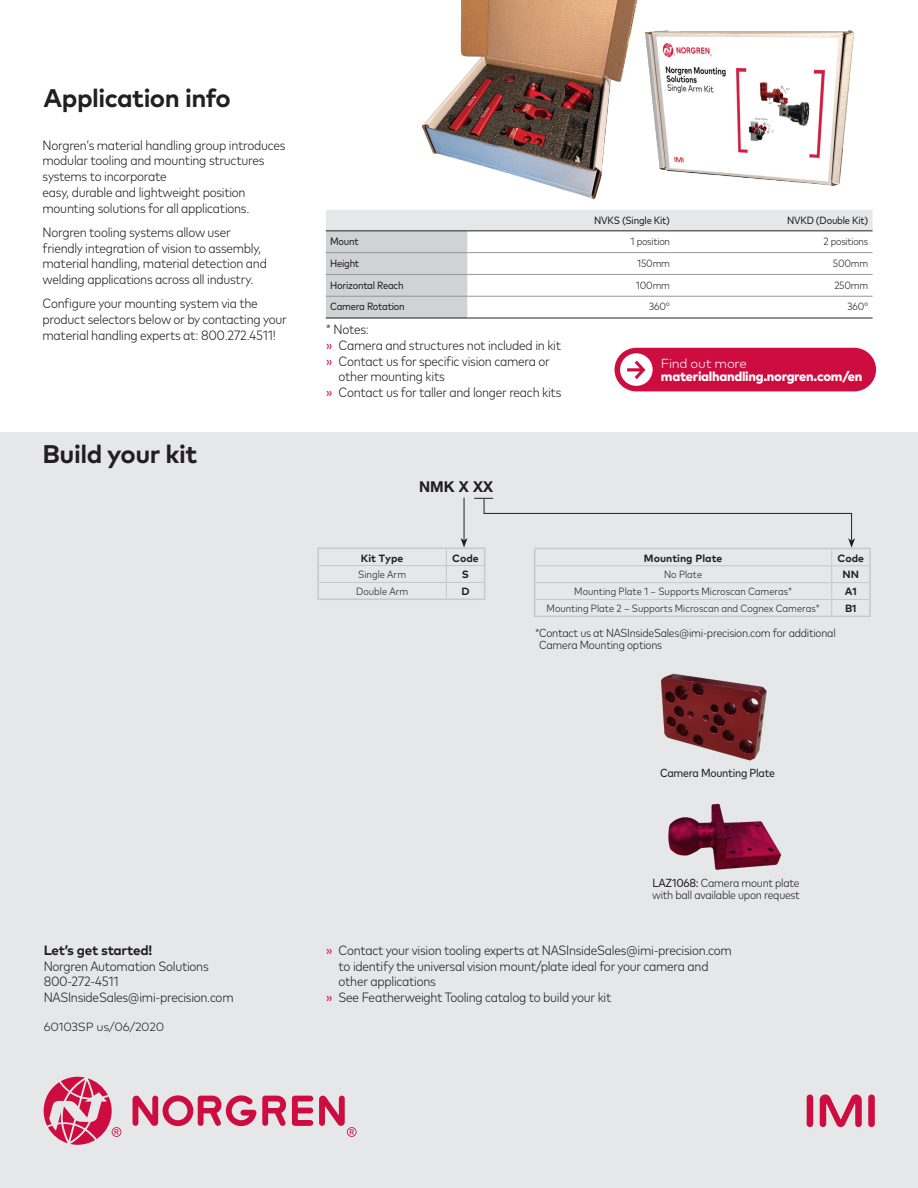
<style>
.page{position:relative;width:918px;height:1188px;background:#fff}
.page>*{position:absolute;margin:0;border:0;box-sizing:border-box;transform-origin:0 0}
.t1{font:700 25.5px "Mark Pro";letter-spacing:-.02em;color:#231f20}
.t2{font:700 15px "Helvetica Neue LTW1 G";color:#231f20}
.t3{font:300 condensed 13.5px/15.8px "Mark Pro";letter-spacing:-.02em;color:#231f20}
.t4{font:700 13.5px "Mark Pro";letter-spacing:-.02em;color:#231f20}
.t5{font:800 13.2px "Mark Pro";letter-spacing:-.02em;color:#fff}
.t6{font:300 13.2px "Mark Pro";letter-spacing:-.02em;color:#fff}
.t7{font:300 12px "Mark Pro";letter-spacing:-.02em;color:#231f20}
.t8{font:300 condensed 11.7px/12px "Mark Pro";letter-spacing:-.02em;color:#231f20}
.t9{font:condensed 11.7px "Mark Pro";letter-spacing:-.02em;color:#231f20}
.t10{font:300 condensed 10.5px "Mark Pro";color:#231f20}
.t11{font:condensed 10.5px "Mark Pro";letter-spacing:-.02em;color:#231f20}
.table_header{font:700 10.5px "Mark Pro";color:#231f20}
.t12{font:300 condensed 10.5px "Mark Pro";letter-spacing:-.02em;color:#231f20}
.s1{font-weight:400;font-stretch:normal;color:#cd0d40}
.s2{font-weight:400}
</style>
<div class="page">
<div style="left:0;top:432px;width:918px;height:756px;background:#e6e7e9"></div>
<hr style="left:464px;top:498px;width:1px;height:42px;background:#231f20">
<svg style="left:461px;top:538px;width:6px;height:10px"></svg>
<hr style="left:319px;top:565px;width:127px;height:1px;background:#c7c8ca">
<hr style="left:446px;top:565px;width:38px;height:1px;background:#c7c8ca">
<hr style="left:319px;top:582px;width:127px;height:1px;background:#c7c8ca">
<hr style="left:446px;top:582px;width:38px;height:1px;background:#c7c8ca">
<hr style="left:317px;top:548px;width:129px;height:1px;background:#c7c8ca">
<hr style="left:446px;top:548px;width:39px;height:1px;background:#c7c8ca">
<svg style="left:317px;top:549px;width:2px;height:50px"></svg>
<hr style="left:317px;top:599px;width:129px;height:1px;background:#c7c8ca">
<hr style="left:446px;top:599px;width:39px;height:1px;background:#c7c8ca">
<svg style="left:446px;top:549px;width:1px;height:50px"></svg>
<img style="left:422px;top:0;width:433px;height:200px">
<div style="left:868px;top:1094px;width:7px;height:33px;background:#cd0d40;border-radius:3px"></div>
<div style="left:807px;top:1094px;width:6px;height:33px;background:#cd0d40;border-radius:3px"></div>
<svg style="left:820px;top:1094px;width:42px;height:33px"></svg>
<svg style="left:319px;top:1096px;width:38px;height:41px"></svg>
<svg style="left:133px;top:1095px;width:123px;height:32px"></svg>
<svg style="left:262px;top:1096px;width:24px;height:30px"></svg>
<svg style="left:292px;top:1096px;width:21px;height:30px"></svg>
<svg style="left:44px;top:1077px;width:77px;height:68px"></svg>
<svg style="left:326px;top:210px;width:547px;height:108px"></svg>
<hr style="left:326px;top:230px;width:142px;height:1px;background:#231f20">
<hr style="left:468px;top:230px;width:202px;height:1px;background:#231f20">
<hr style="left:670px;top:230px;width:203px;height:1px;background:#231f20">
<hr style="left:326px;top:252px;width:142px;height:1px;background:#939598">
<hr style="left:468px;top:252px;width:202px;height:1px;background:#939598">
<hr style="left:670px;top:252px;width:203px;height:1px;background:#939598">
<hr style="left:326px;top:318px;width:142px;height:1px;background:#231f20">
<hr style="left:468px;top:318px;width:202px;height:1px;background:#231f20">
<hr style="left:670px;top:318px;width:203px;height:1px;background:#231f20">
<hr style="left:326px;top:274px;width:142px;height:1px;background:#939598">
<hr style="left:468px;top:274px;width:202px;height:1px;background:#939598">
<hr style="left:670px;top:274px;width:203px;height:1px;background:#939598">
<hr style="left:326px;top:296px;width:142px;height:1px;background:#939598">
<hr style="left:468px;top:296px;width:202px;height:1px;background:#939598">
<hr style="left:670px;top:296px;width:203px;height:1px;background:#939598">
<hr style="left:832px;top:565px;width:37px;height:1px;background:#c7c8ca">
<hr style="left:832px;top:582px;width:37px;height:1px;background:#c7c8ca">
<hr style="left:832px;top:599px;width:37px;height:1px;background:#c7c8ca">
<hr style="left:832px;top:548px;width:39px;height:1px;background:#c7c8ca">
<svg style="left:869px;top:549px;width:2px;height:67px"></svg>
<hr style="left:534px;top:616px;width:298px;height:1px;background:#c7c8ca">
<hr style="left:832px;top:616px;width:39px;height:1px;background:#c7c8ca">
<svg style="left:474px;top:498px;width:381px;height:118px"></svg>
<div style="left:615px;top:348px;width:261px;height:43px;background:#cd0d40;border-radius:22px"></div>
<div style="left:620px;top:353px;width:33px;height:33px;background:#fff;border-radius:50%"></div>
<svg style="left:627px;top:361px;width:19px;height:18px"></svg>
<img style="left:668px;top:803px;width:114px;height:67px">
<img style="left:660px;top:673px;width:107px;height:88px">
<p class="t1" style="left:44px;top:78px;width:189px">Application info</p>
<p class="t3" style="left:43px;top:136px;width:244px">Norgren’s material handling group introduces modular tooling and mounting structures systems to incorporate<br>easy, durable and lightweight position mounting solutions for all applications.</p>
<p class="t3" style="left:43px;top:223px;width:226px">Norgren tooling systems allow user friendly integration of vision to assembly, material handling, material detection and welding applications across all industry.</p>
<p class="t3" style="left:43px;top:295px;width:246px">Configure your mounting system via the product selectors below or by contacting your material handling experts at: 800.272.4511!</p>
<p class="t1" style="left:43px;top:435px;width:156px">Build your kit</p>
<p class="t11" style="left:594px;top:212px;width:77px">NVKS (Single Kit)</p>
<p class="t11" style="left:787px;top:212px;width:83px">NVKD (Double Kit)</p>
<p class="t11" style="left:330px;top:233px;width:30px">Mount</p>
<p class="t12" style="left:631px;top:234px;width:41px">1 position</p>
<p class="t12" style="left:824px;top:234px;width:46px">2 positions</p>
<p class="t11" style="left:330px;top:255px;width:31px">Height</p>
<p class="t10" style="left:637px;top:255px;width:34px">150mm</p>
<p class="t10" style="left:833px;top:255px;width:37px">500mm</p>
<p class="t11" style="left:330px;top:277px;width:75px">Horizontal Reach</p>
<p class="t10" style="left:636px;top:277px;width:36px">100mm</p>
<p class="t10" style="left:834px;top:277px;width:35px">250mm</p>
<p class="t11" style="left:330px;top:299px;width:76px">Camera Rotation</p>
<p class="t10" style="left:649px;top:299px;width:22px">360°</p>
<p class="t10" style="left:848px;top:299px;width:22px">360°</p>
<p class="t3" style="left:326px;top:321px;width:45px">* Notes:</p>
<p class="t3" style="left:326px;top:336px;width:237px"><span class="s1">»</span> Camera and structures not included in kit</p>
<p class="t3" style="left:339px;top:352px;width:213px;text-indent:-13px"><span class="s1">»</span> Contact us for specific vision camera or other mounting kits</p>
<p class="t3" style="left:326px;top:383px;width:237px"><span class="s1">»</span> Contact us for taller and longer reach kits</p>
<p class="t2" style="left:419px;top:477px;width:75px">NMK X XX</p>
<p class="t6" style="left:661px;top:353px;width:87px">Find out more</p>
<p class="t5" style="left:661px;top:366px;width:203px">materialhandling.norgren.com/en</p>
<p class="table_header" style="left:361px;top:550px;width:44px">Kit Type</p>
<p class="table_header" style="left:452px;top:550px;width:28px">Code</p>
<p class="t10" style="left:358px;top:567px;width:49px">Single Arm</p>
<p class="table_header" style="left:462px;top:566px;width:9px">S</p>
<p class="t10" style="left:356px;top:584px;width:54px">Double Arm</p>
<p class="table_header" style="left:461px;top:583px;width:10px">D</p>
<p class="table_header" style="left:644px;top:550px;width:80px">Mounting Plate</p>
<p class="table_header" style="left:838px;top:550px;width:28px">Code</p>
<p class="t10" style="left:664px;top:567px;width:40px">No Plate</p>
<p class="table_header" style="left:843px;top:567px;width:18px">NN</p>
<p class="t10" style="left:574px;top:584px;width:219px">Mounting Plate 1 – Supports Microscan Cameras*</p>
<p class="table_header" style="left:845px;top:583px;width:14px">A1</p>
<p class="t10" style="left:547px;top:601px;width:275px">Mounting Plate 2 – Supports Microscan and Cognex Cameras*</p>
<p class="table_header" style="left:845px;top:600px;width:13px">B1</p>
<p class="t8" style="left:539px;top:626px;width:298px;text-indent:-4px">*Contact us at NASInsideSales@imi-precision.com for additional<br>Camera Mounting options</p>
<p class="t4" style="left:44px;top:940px;width:110px">Let’s get started!</p>
<p class="t3" style="left:44px;top:957px;width:167px">Norgren Automation Solutions</p>
<p class="t3" style="left:44px;top:973px;width:77px">800-272-4511</p>
<p class="t3" style="left:44px;top:989px;width:191px">NASInsideSales@imi-precision.com</p>
<p class="t7" style="left:44px;top:1018px;width:122px">60103SP us/06/2020</p>
<p class="t9" style="left:660px;top:764px;width:116px">Camera Mounting Plate</p>
<p class="t8" style="left:652px;top:876px;width:149px"><span class="s2">LAZ1068:</span> Camera mount plate with ball available upon request</p>
<p class="t3" style="left:339px;top:941px;width:395px;text-indent:-13px"><span class="s1">»</span> Contact your vision tooling experts at NASInsideSales@imi-precision.com to identify the universal vision mount/plate ideal for your camera and other applications</p>
<p class="t3" style="left:326px;top:989px;width:287px"><span class="s1">»</span> See Featherweight Tooling catalog to build your kit</p>
</div>
